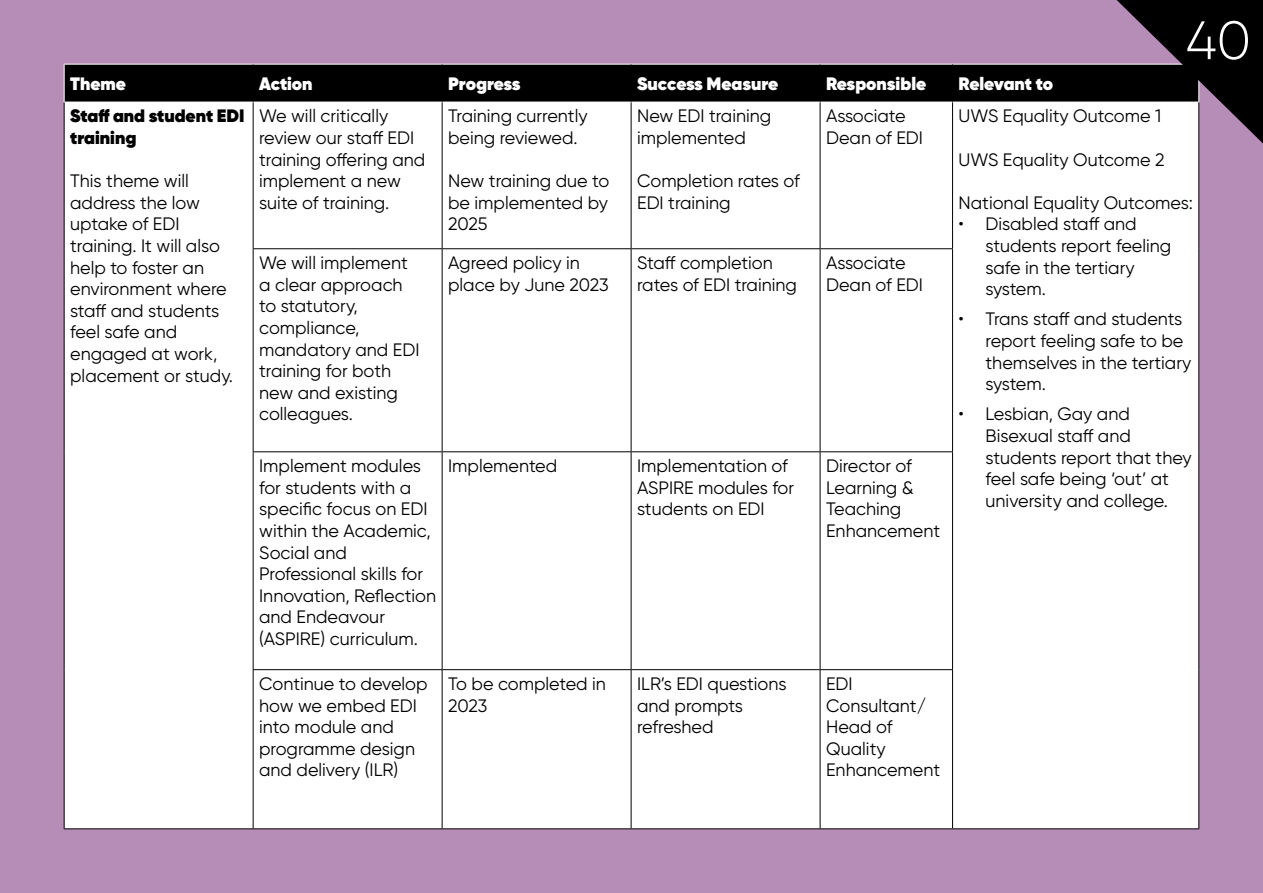
<style>
.page{position:relative;width:1263px;height:893px;background:#b58db6}
.page>*{position:absolute;margin:0;border:0;box-sizing:border-box;transform-origin:0 0}
.t1{font:300 54px "Gilroy";color:#fff}
.contents_no_rule{font:18px/21.6px "Gilroy";color:#000}
.contents_no_rule-2{font:800 18px "Gilroy";color:#fff}
.contents_no_rule-3{font:800 18px/21.6px "Gilroy";color:#000}
</style>
<div class="page">
<div style="left:65px;top:144px;width:1133px;height:684px;background:#fff"></div>
<hr style="left:64px;top:102px;width:1px;height:147px;background:#000">
<hr style="left:253px;top:102px;width:1px;height:146px;background:#000">
<hr style="left:442px;top:102px;width:1px;height:146px;background:#000">
<hr style="left:631px;top:102px;width:1px;height:146px;background:#000">
<hr style="left:820px;top:102px;width:1px;height:146px;background:#000">
<hr style="left:952px;top:102px;width:1px;height:146px;background:#000">
<hr style="left:1198px;top:102px;width:1px;height:147px;background:#000">
<hr style="left:64px;top:249px;width:1px;height:203px;background:#000">
<hr style="left:253px;top:248px;width:189px;height:1px;background:#000">
<hr style="left:253px;top:249px;width:1px;height:202px;background:#000">
<hr style="left:442px;top:248px;width:189px;height:1px;background:#000">
<hr style="left:442px;top:249px;width:1px;height:202px;background:#000">
<hr style="left:631px;top:248px;width:189px;height:1px;background:#000">
<hr style="left:631px;top:249px;width:1px;height:202px;background:#000">
<hr style="left:820px;top:248px;width:133px;height:1px;background:#000">
<hr style="left:820px;top:249px;width:1px;height:202px;background:#000">
<hr style="left:952px;top:249px;width:1px;height:202px;background:#000">
<hr style="left:1198px;top:249px;width:1px;height:203px;background:#000">
<hr style="left:64px;top:452px;width:1px;height:218px;background:#000">
<hr style="left:253px;top:451px;width:189px;height:1px;background:#000">
<hr style="left:253px;top:452px;width:1px;height:217px;background:#000">
<hr style="left:442px;top:451px;width:189px;height:1px;background:#000">
<hr style="left:442px;top:452px;width:1px;height:217px;background:#000">
<hr style="left:631px;top:451px;width:189px;height:1px;background:#000">
<hr style="left:631px;top:452px;width:1px;height:217px;background:#000">
<hr style="left:820px;top:451px;width:133px;height:1px;background:#000">
<hr style="left:820px;top:452px;width:1px;height:217px;background:#000">
<hr style="left:952px;top:452px;width:1px;height:217px;background:#000">
<hr style="left:1198px;top:452px;width:1px;height:218px;background:#000">
<hr style="left:64px;top:670px;width:1px;height:158px;background:#000">
<hr style="left:253px;top:669px;width:189px;height:1px;background:#000">
<hr style="left:253px;top:670px;width:1px;height:158px;background:#000">
<hr style="left:442px;top:669px;width:189px;height:1px;background:#000">
<hr style="left:442px;top:670px;width:1px;height:158px;background:#000">
<hr style="left:631px;top:669px;width:189px;height:1px;background:#000">
<hr style="left:631px;top:670px;width:1px;height:158px;background:#000">
<hr style="left:820px;top:669px;width:133px;height:1px;background:#000">
<hr style="left:820px;top:670px;width:1px;height:158px;background:#000">
<hr style="left:952px;top:670px;width:1px;height:158px;background:#000">
<hr style="left:1198px;top:670px;width:1px;height:158px;background:#000">
<hr style="left:64px;top:828px;width:189px;height:1px;background:#000">
<hr style="left:253px;top:828px;width:189px;height:1px;background:#000">
<hr style="left:442px;top:828px;width:189px;height:1px;background:#000">
<hr style="left:631px;top:828px;width:189px;height:1px;background:#000">
<hr style="left:820px;top:828px;width:132px;height:1px;background:#000">
<hr style="left:952px;top:828px;width:247px;height:1px;background:#000">
<svg style="left:64px;top:0;width:1199px;height:144px"></svg>
<h1 class="t1" style="left:1186px;top:7px;width:66px">40</h1>
<p class="contents_no_rule-2" style="left:70px;top:72px;width:57px">Theme</p>
<p class="contents_no_rule-2" style="left:259px;top:72px;width:55px">Action</p>
<p class="contents_no_rule-2" style="left:448px;top:72px;width:74px">Progress</p>
<p class="contents_no_rule-2" style="left:637px;top:72px;width:143px">Success Measure</p>
<p class="contents_no_rule-2" style="left:826px;top:72px;width:102px">Responsible</p>
<p class="contents_no_rule-2" style="left:958px;top:72px;width:96px">Relevant to</p>
<p class="contents_no_rule-3" style="left:70px;top:105px;width:176px">Staff and student EDI training</p>
<p class="contents_no_rule" style="left:70px;top:170px;width:164px">This theme will address the low uptake of EDI training. It will also help to foster an environment where staff and students feel safe and engaged at work, placement or study.</p>
<p class="contents_no_rule" style="left:259px;top:105px;width:168px">We will critically review our staff EDI training offering and implement a new suite of training.</p>
<p class="contents_no_rule" style="left:448px;top:105px;width:141px">Training currently being reviewed.</p>
<p class="contents_no_rule" style="left:826px;top:105px;width:98px">Associate<br>Dean of EDI</p>
<p class="contents_no_rule" style="left:958px;top:105px;width:204px">UWS Equality Outcome 1</p>
<p class="contents_no_rule" style="left:958px;top:148px;width:208px">UWS Equality Outcome 2</p>
<p class="contents_no_rule" style="left:958px;top:192px;width:236px">National Equality Outcomes:</p>
<p class="contents_no_rule" style="left:985px;top:213px;width:187px;text-indent:-27px">• Disabled staff and students report feeling safe in the tertiary system.</p>
<p class="contents_no_rule" style="left:985px;top:308px;width:207px;text-indent:-27px">• Trans staff and students report feeling safe to be themselves in the tertiary system.</p>
<p class="contents_no_rule" style="left:985px;top:403px;width:208px;text-indent:-27px">• Lesbian, Gay and<br>Bisexual staff and students report that they feel safe being ‘out’ at university and college.</p>
<p class="contents_no_rule" style="left:637px;top:105px;width:136px">New EDI training implemented</p>
<p class="contents_no_rule" style="left:637px;top:170px;width:164px">Completion rates of<br>EDI training</p>
<p class="contents_no_rule" style="left:448px;top:170px;width:163px;text-align:justify">New training due to be implemented by 2025</p>
<p class="contents_no_rule" style="left:259px;top:252px;width:162px">We will implement a clear approach to statutory, compliance, mandatory and EDI training for both new and existing colleagues.</p>
<p class="contents_no_rule" style="left:448px;top:252px;width:162px">Agreed policy in place by June 2023</p>
<p class="contents_no_rule" style="left:637px;top:252px;width:161px">Staff completion rates of EDI training</p>
<p class="contents_no_rule" style="left:826px;top:252px;width:98px">Associate<br>Dean of EDI</p>
<p class="contents_no_rule" style="left:259px;top:455px;width:178px">Implement modules for students with a specific focus on EDI within the Academic,<br>Social and<br>Professional skills for<br>Innovation, Reflection and Endeavour (ASPIRE) curriculum.</p>
<p class="contents_no_rule" style="left:448px;top:455px;width:111px">Implemented</p>
<p class="contents_no_rule" style="left:637px;top:455px;width:159px">Implementation of<br>ASPIRE modules for students on EDI</p>
<p class="contents_no_rule" style="left:826px;top:455px;width:116px">Director of<br>Learning &amp;<br>Teaching<br>Enhancement</p>
<p class="contents_no_rule" style="left:259px;top:673px;width:170px">Continue to develop how we embed EDI into module and programme design and delivery (ILR)</p>
<p class="contents_no_rule" style="left:448px;top:673px;width:159px">To be completed in<br>2023</p>
<p class="contents_no_rule" style="left:637px;top:673px;width:151px">ILR’s EDI questions and prompts refreshed</p>
<p class="contents_no_rule" style="left:826px;top:673px;width:116px">EDI<br>Consultant/<br>Head of<br>Quality<br>Enhancement</p>
</div>
